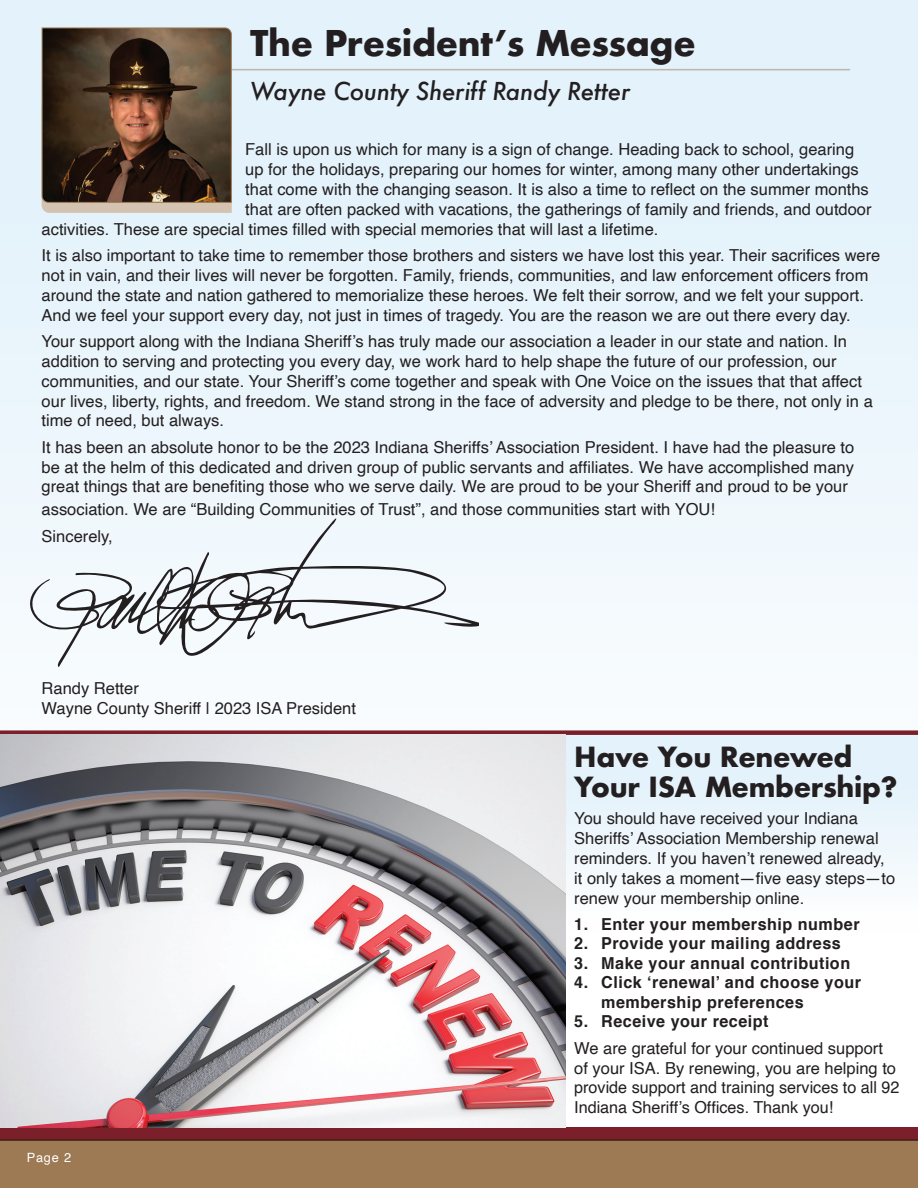
<style>
.page{position:relative;width:918px;height:1188px;background:#fff}
.page>*{position:absolute;margin:0;border:0;box-sizing:border-box;transform-origin:0 0}
.t1{font:700 34.5px "Futura";letter-spacing:-.01em;color:#231f20}
.t2{font:700 27px/30px "Futura";letter-spacing:-.01em;color:#231f20}
.t3{font:italic 500 24px "Futura";letter-spacing:-.01em;color:#231f20}
.t4{font:16.5px/19.8px "Helvetica";color:#231f20}
.t5{font:700 16.5px/19.5px "Helvetica";letter-spacing:.03em;color:#231f20}
.t6{font:12.75px "Helvetica";color:#fff}
</style>
<div class="page">
<div style="left:0;top:0;width:918px;height:906px;background:#e3f2fb"></div>
<div style="left:0;top:1127px;width:918px;height:13px;background:#7b202a"></div>
<div style="left:0;top:1141px;width:918px;height:47px;background:#9d7a54"></div>
<hr style="left:0;top:1139px;width:918px;height:2px;background:#421c19">
<div style="left:0;top:730px;width:918px;height:5px;background:#7b202a"></div>
<div style="left:565px;top:735px;width:353px;height:198px;background:linear-gradient(to bottom,#def0fa,#fefefe)"></div>
<img style="left:0;top:735px;width:565px;height:392px">
<svg style="left:41px;top:27px;width:191px;height:186px;background:#544031"></svg>
<hr style="left:232px;top:69px;width:618px;height:1px;background:#9d7a54">
<svg style="left:22px;top:517px;width:457px;height:150px;fill:#f2f9fd"></svg>
<p class="t1" style="left:250px;top:18px;width:447px">The President’s Message</p>
<p class="t3" style="left:250px;top:75px;width:381px">Wayne County Sheriff Randy Retter</p>
<p class="t4" style="left:245px;top:140px;width:610px">Fall is upon us which for many is a sign of change. Heading back to school, gearing</p>
<p class="t4" style="left:245px;top:160px;width:615px">up for the holidays, preparing our homes for winter, among many other undertakings</p>
<p class="t4" style="left:245px;top:180px;width:625px">that come with the changing season. It is also a time to reflect on the summer months</p>
<p class="t4" style="left:245px;top:200px;width:628px">that are often packed with vacations, the gatherings of family and friends, and outdoor</p>
<p class="t4" style="left:42px;top:219px;width:618px">activities. These are special times filled with special memories that will last a lifetime.</p>
<p class="t4" style="left:42px;top:246px;width:840px">It is also important to take time to remember those brothers and sisters we have lost this year. Their sacrifices were not in vain, and their lives will never be forgotten. Family, friends, communities, and law enforcement officers from around the state and nation gathered to memorialize these heroes. We felt their sorrow, and we felt your support.<br>And we feel your support every day, not just in times of tragedy. You are the reason we are out there every day.</p>
<p class="t4" style="left:42px;top:332px;width:833px">Your support along with the Indiana Sheriff’s has truly made our association a leader in our state and nation. In addition to serving and protecting you every day, we work hard to help shape the future of our profession, our communities, and our state. Your Sheriff’s come together and speak with One Voice on the issues that that affect our lives, liberty, rights, and freedom. We stand strong in the face of adversity and pledge to be there, not only in a time of need, but always.</p>
<p class="t4" style="left:42px;top:438px;width:814px;text-align:justify">It has been an absolute honor to be the 2023 Indiana Sheriffs’ Association President. I have had the pleasure to be at the helm of this dedicated and driven group of public servants and affiliates. We have accomplished many great things that are benefiting those who we serve daily. We are proud to be your Sheriff and proud to be your</p>
<p class="t4" style="left:42px;top:500px;width:675px">association. We are “Building Communities of Trust”, and those communities start with YOU!</p>
<p class="t4" style="left:42px;top:526px;width:73px">Sincerely,</p>
<p class="t4" style="left:42px;top:679px;width:316px">Randy Retter<br>Wayne County Sheriff | 2023 ISA President</p>
<p class="t6" style="left:27px;top:1147px;width:46px">Page 2</p>
<p class="t2" style="left:574px;top:742px;width:325px">Have You Renewed<br>Your ISA Membership?</p>
<p class="t4" style="left:574px;top:809px;width:322px">You should have received your Indiana Sheriffs’ Association Membership renewal reminders. If you haven’t renewed already, it only takes a moment—five easy steps—to renew your membership online.</p>
<p class="t5" style="left:574px;top:914px;width:287px">1. Enter your membership number</p>
<p class="t5" style="left:574px;top:934px;width:268px">2. Provide your mailing address</p>
<p class="t5" style="left:574px;top:953px;width:277px">3. Make your annual contribution</p>
<p class="t5" style="left:601px;top:973px;width:261px;text-indent:-27px">4. Click ‘renewal’ and choose your membership preferences</p>
<p class="t5" style="left:574px;top:1012px;width:196px">5. Receive your receipt</p>
<p class="t4" style="left:574px;top:1039px;width:327px">We are grateful for your continued support of your ISA. By renewing, you are helping to provide support and training services to all 92<br>Indiana Sheriff’s Offices. Thank you!</p>
</div>
